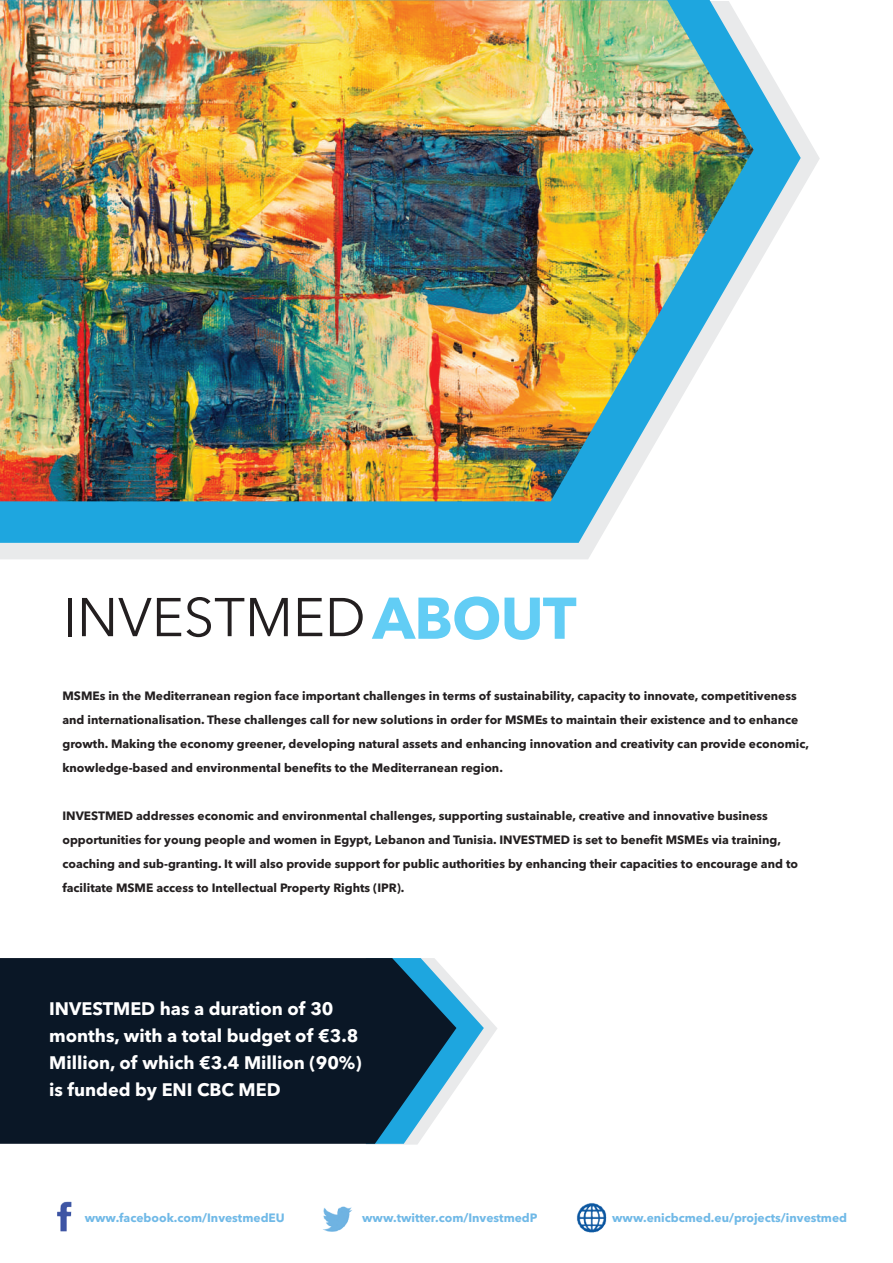
<style>
.page{position:relative;width:893px;height:1263px;background:#fff}
.page>*{position:absolute;margin:0;border:0;box-sizing:border-box;transform-origin:0 0}
.t1{font:54px "Avenir Next LT Pro";color:#231f20}
.t2{font:700 18px/27px "Avenir Next LT Pro";color:#fff}
.t3{font:700 12px/24px "Avenir Next LT Pro";color:#231f20}
.t4{font:700 12px "Avenir Next LT Pro";color:#70b9e7}
.s1{font-weight:700;font-size:58.2px;color:#62cdf5}
</style>
<div class="page">
<svg style="left:0;top:127px;width:820px;height:432px"></svg>
<svg style="left:0;top:44px;width:801px;height:499px"></svg>
<img style="left:0;top:0;width:753px;height:501px">
<svg style="left:456px;top:983px;width:41px;height:105px"></svg>
<svg style="left:0;top:958px;width:456px;height:186px;background:#122435"></svg>
<img style="left:57px;top:1201px;width:15px;height:31px">
<img style="left:323px;top:1206px;width:29px;height:26px">
<img style="left:576px;top:1203px;width:31px;height:30px">
<h1 class="t1" style="left:63px;top:585px;width:515px">INVESTMED<span class="s1">ABOUT</span></h1>
<p class="t3" style="left:62px;top:684px;width:748px">MSMEs in the Mediterranean region face important challenges in terms of sustainability, capacity to innovate, competitiveness and internationalisation. These challenges call for new solutions in order for MSMEs to maintain their existence and to enhance growth. Making the economy greener, developing natural assets and enhancing innovation and creativity can provide economic, knowledge-based and environmental benefits to the Mediterranean region.</p>
<p class="t3" style="left:62px;top:804px;width:737px">INVESTMED addresses economic and environmental challenges, supporting sustainable, creative and innovative business opportunities for young people and women in Egypt, Lebanon and Tunisia. INVESTMED is set to benefit MSMEs via training, coaching and sub-granting. It will also provide support for public authorities by enhancing their capacities to encourage and to facilitate MSME access to Intellectual Property Rights (IPR).</p>
<h2 class="t2" style="left:49px;top:995px;width:314px">INVESTMED has a duration of 30 months, with a total budget of €3.8<br>Million, of which €3.4 Million (90%) is funded by ENI CBC MED</h2>
<p class="t4" style="left:85px;top:1211px;width:201px">www.facebook.com/InvestmedEU</p>
<p class="t4" style="left:362px;top:1211px;width:177px">www.twitter.com/InvestmedP</p>
<p class="t4" style="left:612px;top:1211px;width:236px">www.enicbcmed.eu/projects/investmed</p>
</div>
